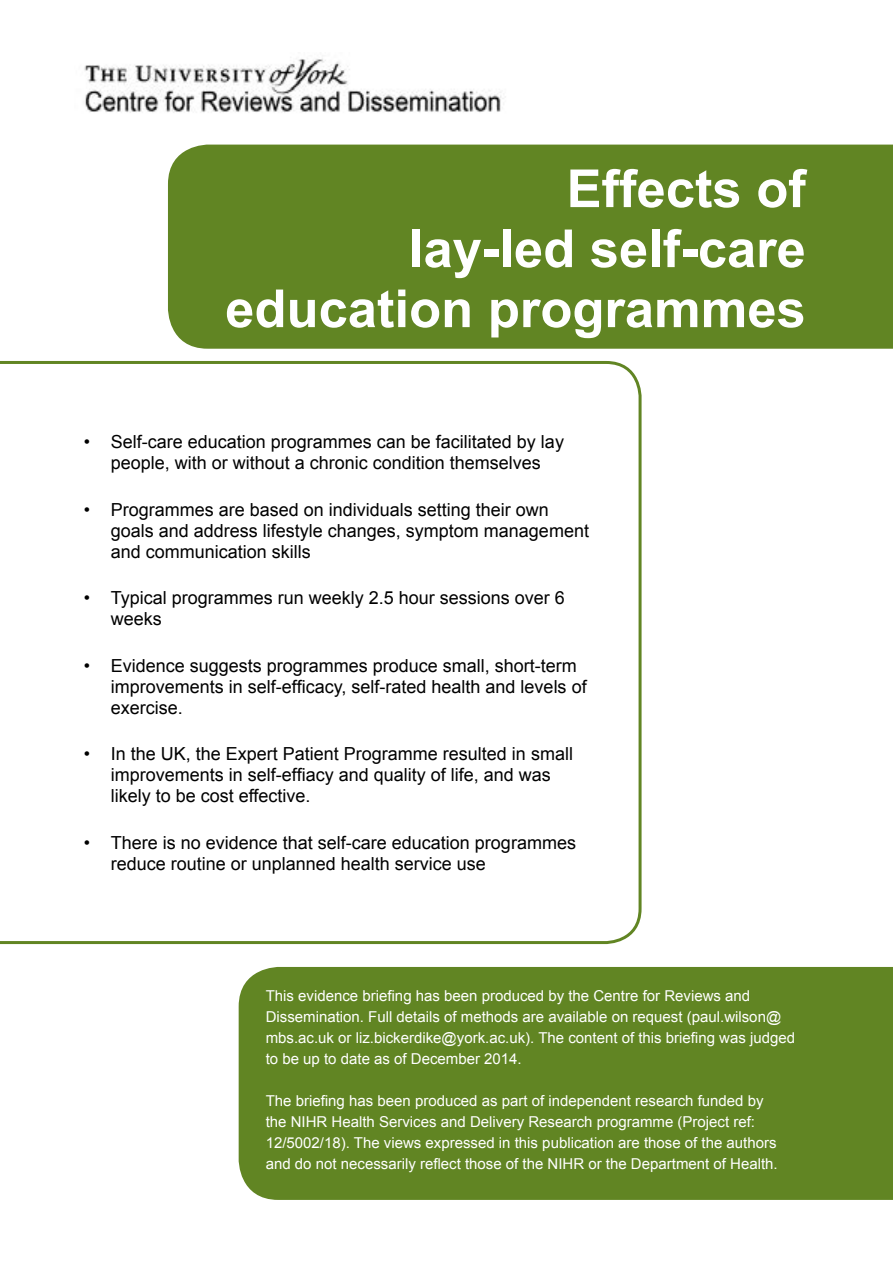
<style>
.page{position:relative;width:893px;height:1263px;background:#fff}
.page>*{position:absolute;margin:0;border:0;box-sizing:border-box;transform-origin:0 0}
.t1{font:700 52.5px/60px "Arial";color:#fff;text-align:right}
.t2{font:18px/21px "Arial";color:#000}
.t3{font:15px/21px "Arial";color:#fff}
</style>
<div class="page">
<img style="left:84px;top:58px;width:420px;height:55px">
<div style="left:239px;top:967px;width:654px;height:233px;background:#618523"></div>
<svg style="left:0;top:361px;width:642px;height:583px"></svg>
<div style="left:168px;top:145px;width:725px;height:204px;background:#618523"></div>
<h1 class="t1" style="left:225px;top:160px;width:582px">Effects of<br>lay-led self-care education programmes</h1>
<p class="t2" style="left:84px;top:432px;width:482px;text-align:center">• Self-care education programmes can be facilitated by lay people, with or without a chronic condition themselves</p>
<p class="t2" style="left:111px;top:499px;width:480px;text-indent:-27px">• Programmes are based on individuals setting their own goals and address lifestyle changes, symptom management and communication skills</p>
<p class="t2" style="left:111px;top:588px;width:456px;text-indent:-27px">• Typical programmes run weekly 2.5 hour sessions over 6 weeks</p>
<p class="t2" style="left:111px;top:655px;width:477px;text-indent:-27px">• Evidence suggests programmes produce small, short-term improvements in self-efficacy, self-rated health and levels of exercise.</p>
<p class="t2" style="left:111px;top:744px;width:464px;text-indent:-27px">• In the UK, the Expert Patient Programme resulted in small improvements in self-effiacy and quality of life, and was likely to be cost effective.</p>
<p class="t2" style="left:111px;top:832px;width:467px;text-indent:-27px">• There is no evidence that self-care education programmes reduce routine or unplanned health service use</p>
<p class="t3" style="left:266px;top:985px;width:531px">This evidence briefing has been produced by the Centre for Reviews and Dissemination. Full details of methods are available on request (paul.wilson@ mbs.ac.uk or liz.bickerdike@york.ac.uk). The content of this briefing was judged to be up to date as of December 2014.</p>
<p class="t3" style="left:266px;top:1090px;width:513px">The briefing has been produced as part of independent research funded by the NIHR Health Services and Delivery Research programme (Project ref:<br>12/5002/18). The views expressed in this publication are those of the authors and do not necessarily reflect those of the NIHR or the Department of Health.</p>
</div>
